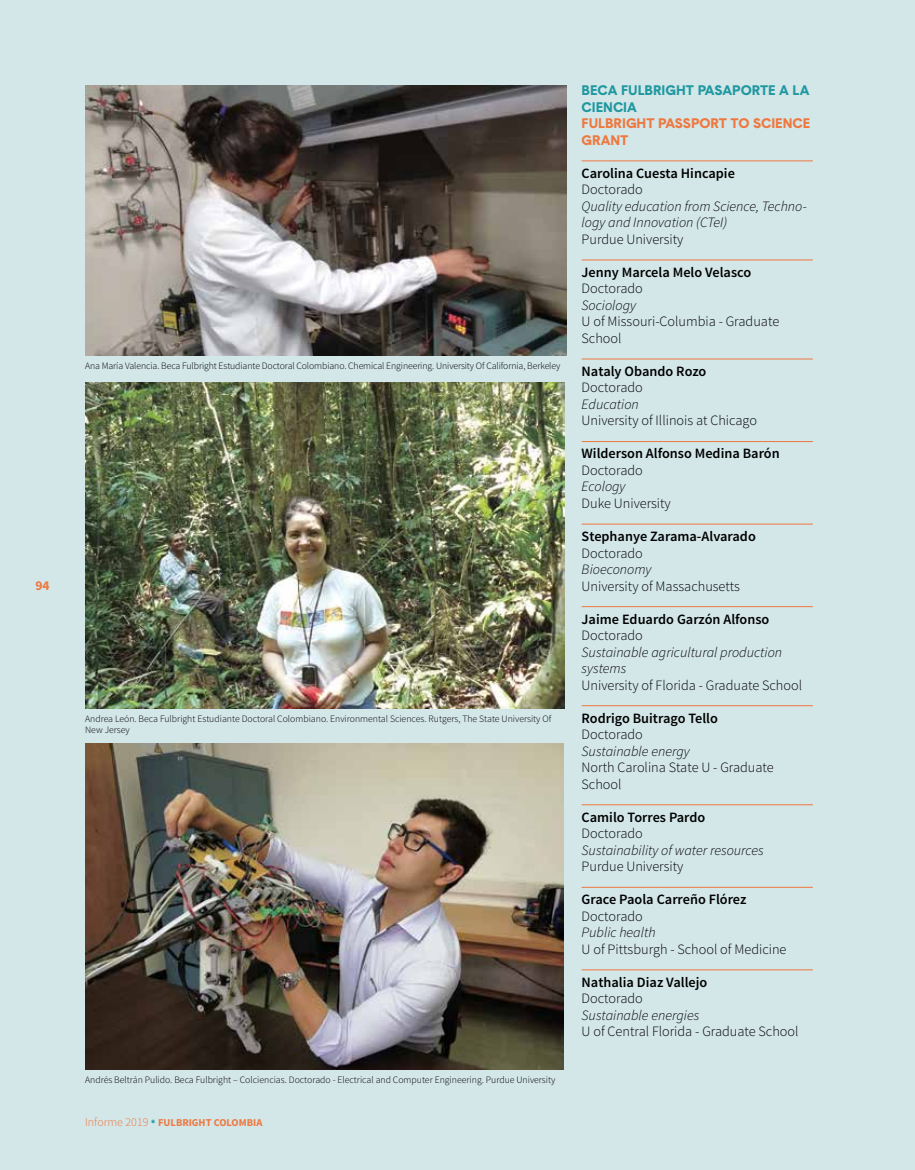
<style>
.page{position:relative;width:915px;height:1170px;background:#fff}
.page>*{position:absolute;margin:0;border:0;box-sizing:border-box;transform-origin:0 0}
.t1{font:300 14.25px/16.5px "Source Sans Pro";color:#000}
.t2{font:600 14.25px "Source Sans Pro";color:#000}
.t3{font:italic 300 14.25px/16.5px "Source Sans Pro";color:#000}
.t4{font:700 13.5px/16.5px "Basetica";color:#2098a0}
.t5{font:700 13.5px/16.5px "Basetica";color:#ee7840}
.t6{font:700 13.5px "Source Sans Pro";color:#ee7840}
.t7{font:700 10.5px "Source Sans Pro";color:#ee7840}
.t8{font:300 9.75px/10.5px "Source Sans Pro";color:#000}
.s1{font-weight:300;font-size:12px}
.s2{color:#2098a0}
</style>
<div class="page">
<div style="left:0;top:0;width:914px;height:1169px;background:#d3e6e8"></div>
<hr style="left:581px;top:160px;width:231px;height:1px;background:#ee7840">
<hr style="left:581px;top:259px;width:231px;height:1px;background:#ee7840">
<hr style="left:581px;top:358px;width:231px;height:1px;background:#ee7840">
<hr style="left:581px;top:441px;width:231px;height:1px;background:#ee7840">
<hr style="left:581px;top:523px;width:231px;height:1px;background:#ee7840">
<hr style="left:581px;top:606px;width:231px;height:1px;background:#ee7840">
<hr style="left:581px;top:705px;width:231px;height:1px;background:#ee7840">
<hr style="left:581px;top:804px;width:231px;height:1px;background:#ee7840">
<hr style="left:581px;top:886px;width:231px;height:1px;background:#ee7840">
<hr style="left:581px;top:969px;width:231px;height:1px;background:#ee7840">
<img style="left:85px;top:85px;width:481px;height:270px">
<img style="left:85px;top:382px;width:479px;height:326px">
<img style="left:85px;top:743px;width:478px;height:326px">
<p class="t6" style="left:35px;top:577px;width:16px">94</p>
<p class="t8" style="left:85px;top:361px;width:476px">Ana María Valencia. Beca Fulbright Estudiante Doctoral Colombiano. Chemical Engineering. University Of California, Berkeley</p>
<p class="t8" style="left:85px;top:713px;width:467px">Andrea León. Beca Fulbright Estudiante Doctoral Colombiano. Environmental Sciences. Rutgers, The State University Of<br>New Jersey</p>
<p class="t8" style="left:85px;top:1074px;width:471px">Andrés Beltrán Pulido. Beca Fulbright – Colciencias. Doctorado - Electrical and Computer Engineering. Purdue University</p>
<p class="t7" style="left:85px;top:1115px;width:179px"><span class="s1">Informe 2019</span> <span class="s2">*</span> FULBRIGHT COLOMBIA</p>
<p class="t4" style="left:581px;top:82px;width:229px">BECA FULBRIGHT PASAPORTE A LA<br>CIENCIA</p>
<p class="t5" style="left:581px;top:115px;width:230px">FULBRIGHT PASSPORT TO SCIENCE<br>GRANT</p>
<p class="t2" style="left:581px;top:164px;width:155px">Carolina Cuesta Hincapie</p>
<p class="t1" style="left:581px;top:181px;width:63px">Doctorado</p>
<p class="t3" style="left:581px;top:198px;width:226px">Quality education from Science, Techno&shy;logy and Innovation (CTeI)</p>
<p class="t1" style="left:581px;top:231px;width:103px">Purdue University</p>
<p class="t2" style="left:581px;top:263px;width:171px">Jenny Marcela Melo Velasco</p>
<p class="t1" style="left:581px;top:280px;width:63px">Doctorado</p>
<p class="t3" style="left:581px;top:297px;width:56px">Sociology</p>
<p class="t1" style="left:581px;top:313px;width:199px">U of Missouri-Columbia - Graduate<br>School</p>
<p class="t2" style="left:581px;top:362px;width:126px">Nataly Obando Rozo</p>
<p class="t1" style="left:581px;top:379px;width:63px">Doctorado</p>
<p class="t3" style="left:581px;top:396px;width:59px">Education</p>
<p class="t1" style="left:581px;top:412px;width:177px">University of Illinois at Chicago</p>
<p class="t2" style="left:581px;top:444px;width:199px">Wilderson Alfonso Medina Barón</p>
<p class="t1" style="left:581px;top:462px;width:63px">Doctorado</p>
<p class="t3" style="left:581px;top:478px;width:45px">Ecology</p>
<p class="t1" style="left:581px;top:495px;width:91px">Duke University</p>
<p class="t2" style="left:581px;top:527px;width:176px">Stephanye Zarama-Alvarado</p>
<p class="t1" style="left:581px;top:544px;width:63px">Doctorado</p>
<p class="t3" style="left:581px;top:561px;width:71px">Bioeconomy</p>
<p class="t1" style="left:581px;top:577px;width:160px">University of Massachusetts</p>
<p class="t2" style="left:581px;top:609px;width:189px">Jaime Eduardo Garzón Alfonso</p>
<p class="t1" style="left:581px;top:627px;width:63px">Doctorado</p>
<p class="t3" style="left:581px;top:643px;width:202px">Sustainable agricultural production systems</p>
<p class="t1" style="left:581px;top:676px;width:222px">University of Florida - Graduate School</p>
<p class="t2" style="left:581px;top:708px;width:138px">Rodrigo Buitrago Tello</p>
<p class="t1" style="left:581px;top:726px;width:63px">Doctorado</p>
<p class="t3" style="left:581px;top:742px;width:110px">Sustainable energy</p>
<p class="t1" style="left:581px;top:759px;width:193px">North Carolina State U - Graduate<br>School</p>
<p class="t2" style="left:581px;top:807px;width:125px">Camilo Torres Pardo</p>
<p class="t1" style="left:581px;top:825px;width:63px">Doctorado</p>
<p class="t3" style="left:581px;top:841px;width:184px">Sustainability of water resources</p>
<p class="t1" style="left:581px;top:858px;width:103px">Purdue University</p>
<p class="t2" style="left:581px;top:890px;width:166px">Grace Paola Carreño Flórez</p>
<p class="t1" style="left:581px;top:907px;width:63px">Doctorado</p>
<p class="t3" style="left:581px;top:924px;width:75px">Public health</p>
<p class="t1" style="left:581px;top:940px;width:206px">U of Pittsburgh - School of Medicine</p>
<p class="t2" style="left:581px;top:972px;width:127px">Nathalia Diaz Vallejo</p>
<p class="t1" style="left:581px;top:990px;width:63px">Doctorado</p>
<p class="t3" style="left:581px;top:1006px;width:119px">Sustainable energies</p>
<p class="t1" style="left:581px;top:1023px;width:218px">U of Central Florida - Graduate School</p>
</div>
